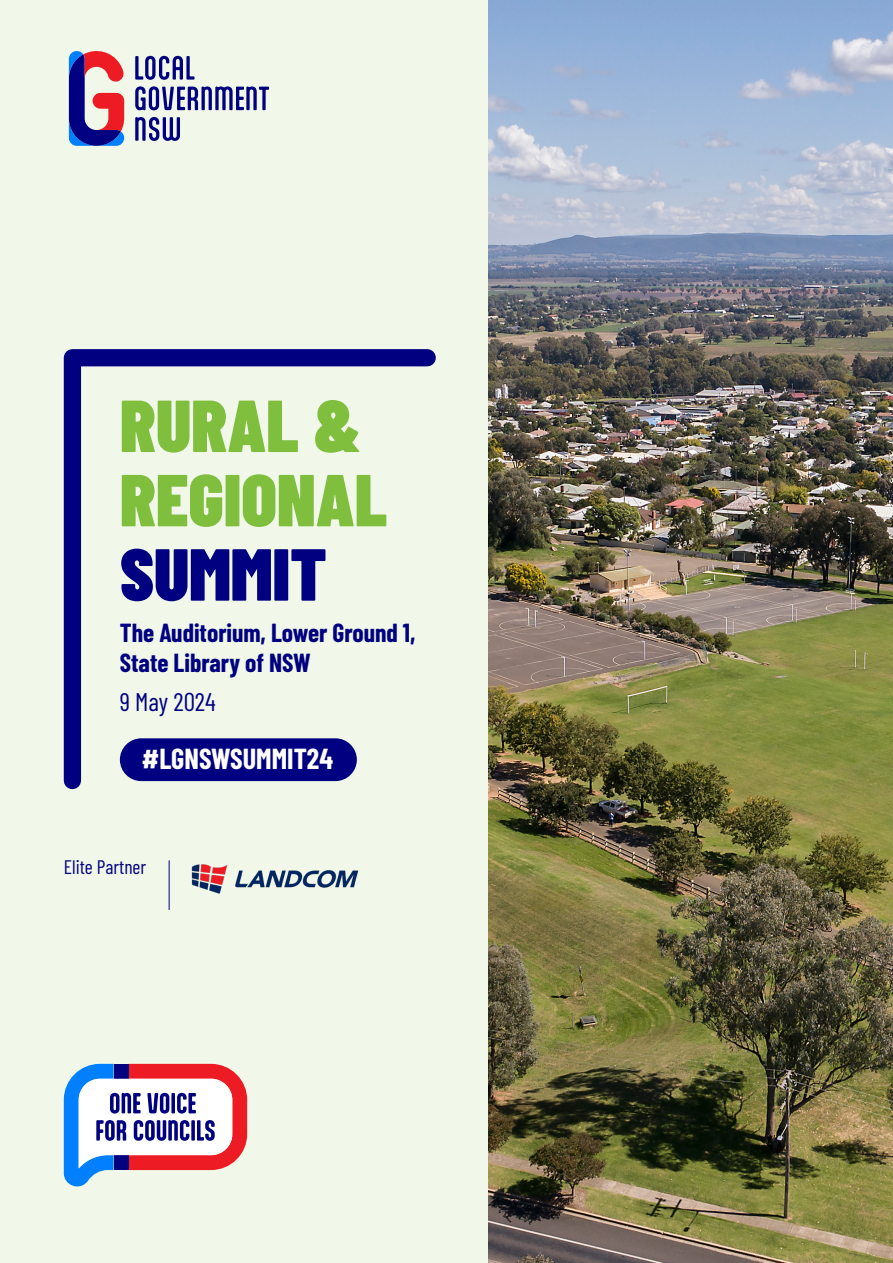
<style>
.page{position:relative;width:893px;height:1263px;background:#f1f8ea}
.page>*{position:absolute;margin:0;border:0;box-sizing:border-box;transform-origin:0 0}
.t1{font:900 73.5px/74.2px "Barlow Condensed";color:#80bf3e}
.t2{font:900 73.5px "Barlow Condensed";color:#000080}
.t3{font:700 28.2px "Barlow Condensed";color:#fff}
.t4{font:700 25.5px/30px "Barlow Condensed";color:#000080}
.t5{font:25.5px "Barlow Condensed";color:#000080}
.t6{font:19.5px "Barlow Condensed";color:#000080}
</style>
<div class="page">
<svg style="left:135px;top:56px;width:59px;height:24px"></svg>
<svg style="left:135px;top:86px;width:134px;height:24px"></svg>
<svg style="left:135px;top:117px;width:45px;height:24px"></svg>
<svg style="left:69px;top:51px;width:55px;height:95px"></svg>
<svg style="left:63px;top:349px;width:373px;height:441px"></svg>
<svg style="left:64px;top:1064px;width:183px;height:122px"></svg>
<img style="left:488px;top:0;width:405px;height:1263px">
<hr style="left:169px;top:861px;width:1px;height:49px;background:#000080">
<img style="left:191px;top:864px;width:168px;height:30px">
<h1 class="t1" style="left:120px;top:386px;width:269px">RURAL &amp;<br>REGIONAL</h1>
<h1 class="t2" style="left:120px;top:522px;width:208px">SUMMIT</h1>
<p class="t4" style="left:120px;top:617px;width:297px">The Auditorium, Lower Ground 1,<br>State Library of NSW</p>
<p class="t5" style="left:120px;top:683px;width:97px">9 May 2024</p>
<p class="t3" style="left:142px;top:739px;width:193px">#LGNSWSUMMIT24</p>
<p class="t6" style="left:64px;top:853px;width:84px">Elite Partner</p>
</div>
